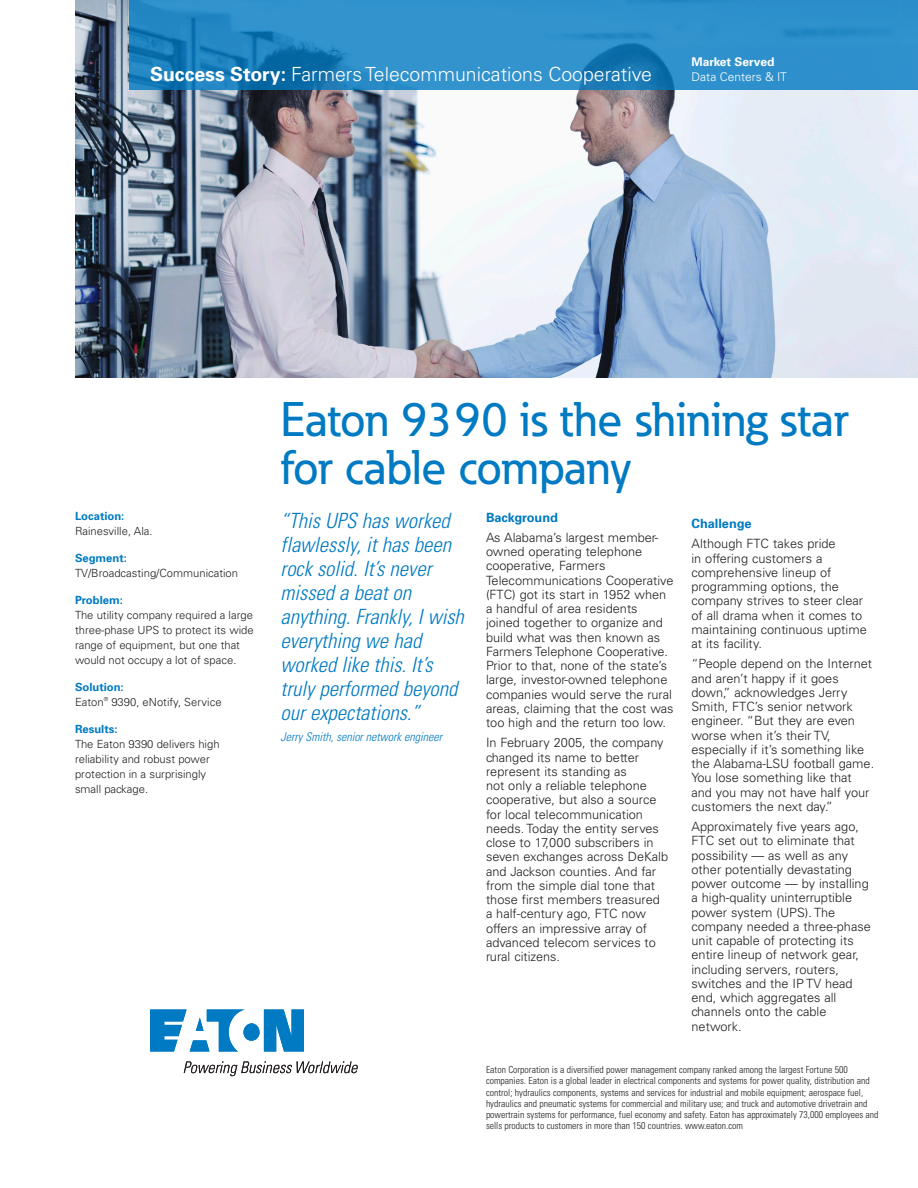
<style>
.page{position:relative;width:918px;height:1188px;background:#fff}
.page>*{position:absolute;margin:0;border:0;box-sizing:border-box;transform-origin:0 0}
.Headline{font:500 48px/48px "Eaton";color:#007ac2}
.Pull_quote{font:italic 300 condensed 21px/24px "Univers";color:#007ac2}
.Product_line{font:300 19.5px "Univers";color:#fff}
.Body_Copy{font:300 12.75px/14.2px "Univers";color:#231f20}
.Pull_quote-2{font:700 12.75px "Univers";color:#007ac2}
.Pull_quote-3{font:italic 300 condensed 12px "Univers";color:#007ac2}
.Markets_Served_subhe{font:300 12px "Univers";color:#fff}
.Markets_Served{font:700 12px "Univers";color:#fff}
.Details_Subhead{font:300 11.25px/15px "Univers";color:#231f20}
.Details{font:700 11.25px "Univers";color:#007ac2}
.Body_Copy-2{font:300 condensed 9.75px/11.2px "Univers";color:#231f20}
.Details_Subhead-2{font:300 5.7px "Univers";color:#231f20}
.s1{font-weight:700}
</style>
<div class="page">
<img style="left:75px;top:0;width:843px;height:378px">
<svg style="left:129px;top:0;width:789px;height:90px;background:#298bc6"></svg>
<svg style="left:150px;top:1010px;width:154px;height:42px"></svg>
<svg style="left:184px;top:1061px;width:174px;height:15px"></svg>
<p class="Product_line" style="left:150px;top:62px;width:503px"><span class="s1">Success Story:</span> Farmers Telecommunications Cooperative</p>
<p class="Markets_Served" style="left:692px;top:55px;width:84px">Market Served</p>
<p class="Markets_Served_subhe" style="left:692px;top:70px;width:97px">Data Centers &amp; IT</p>
<p class="Details" style="left:75px;top:510px;width:51px">Location:</p>
<p class="Details_Subhead" style="left:75px;top:524px;width:79px">Rainesville, Ala.</p>
<p class="Details" style="left:75px;top:552px;width:53px">Segment:</p>
<p class="Details_Subhead" style="left:75px;top:566px;width:165px">TV/Broadcasting/Communication</p>
<p class="Details" style="left:75px;top:594px;width:49px">Problem:</p>
<p class="Details_Subhead" style="left:75px;top:608px;width:180px">The utility company required a large three-phase UPS to protect its wide range of equipment, but one that would not occupy a lot of space.</p>
<p class="Details" style="left:75px;top:681px;width:50px">Solution:</p>
<p class="Details_Subhead" style="left:75px;top:695px;width:30px">Eaton</p>
<p class="Details_Subhead-2" style="left:104px;top:696px;width:6px">®</p>
<p class="Details_Subhead" style="left:111px;top:695px;width:112px">9390, eNotify, Service</p>
<p class="Details" style="left:75px;top:723px;width:44px">Results:</p>
<p class="Details_Subhead" style="left:75px;top:737px;width:146px">The Eaton 9390 delivers high reliability and robust power protection in a surprisingly small package.</p>
<p class="Headline" style="left:280px;top:395px;width:569px">Eaton 9390 is the shining star for cable company</p>
<p class="Pull_quote" style="left:280px;top:509px;width:185px">“This UPS has worked flawlessly, it has been rock solid. It’s never missed a beat on anything. Frankly, I wish everything we had worked like this. It’s truly performed beyond our expectations.”</p>
<p class="Pull_quote-3" style="left:280px;top:730px;width:163px">Jerry Smith, senior network engineer</p>
<p class="Pull_quote-2" style="left:486px;top:509px;width:73px">Background</p>
<p class="Body_Copy" style="left:486px;top:530px;width:189px">As Alabama’s largest member&shy;owned operating telephone cooperative, Farmers<br>Telecommunications Cooperative (FTC) got its start in 1952 when a handful of area residents joined together to organize and build what was then known as<br>Farmers Telephone Cooperative.<br>Prior to that, none of the state’s large, investor-owned telephone companies would serve the rural areas, claiming that the cost was too high and the return too low.</p>
<p class="Body_Copy" style="left:486px;top:736px;width:184px">In February 2005, the company changed its name to better represent its standing as<br>not only a reliable telephone cooperative, but also a source for local telecommunication needs. Today the entity serves close to 17,000 subscribers in seven exchanges across DeKalb and Jackson counties. And far from the simple dial tone that those first members treasured a half-century ago, FTC now offers an impressive array of advanced telecom services to rural citizens.</p>
<p class="Pull_quote-2" style="left:692px;top:516px;width:61px">Challenge</p>
<p class="Body_Copy" style="left:692px;top:537px;width:177px">Although FTC takes pride<br>in offering customers a comprehensive lineup of programming options, the company strives to steer clear of all drama when it comes to maintaining continuous uptime at its facility.</p>
<p class="Body_Copy" style="left:692px;top:657px;width:184px">“People depend on the Internet and aren’t happy if it goes down,” acknowledges Jerry<br>Smith, FTC’s senior network engineer. “But they are even worse when it’s their TV, especially if it’s something like the Alabama-LSU football game.<br>You lose something like that and you may not have half your customers the next day.”</p>
<p class="Body_Copy" style="left:692px;top:820px;width:181px">Approximately five years ago,<br>FTC set out to eliminate that possibility — as well as any other potentially devastating power outcome — by installing a high-quality uninterruptible power system (UPS). The company needed a three-phase unit capable of protecting its entire lineup of network gear, including servers, routers, switches and the IP TV head end, which aggregates all channels onto the cable network.</p>
<p class="Body_Copy-2" style="left:486px;top:1064px;width:394px">Eaton Corporation is a diversified power management company ranked among the largest Fortune 500 companies. Eaton is a global leader in electrical components and systems for power quality, distribution and control; hydraulics components, systems and services for industrial and mobile equipment; aerospace fuel, hydraulics and pneumatic systems for commercial and military use; and truck and automotive drivetrain and powertrain systems for performance, fuel economy and safety. Eaton has approximately 73,000 employees and sells products to customers in more than 150 countries. www.eaton.com</p>
</div>
